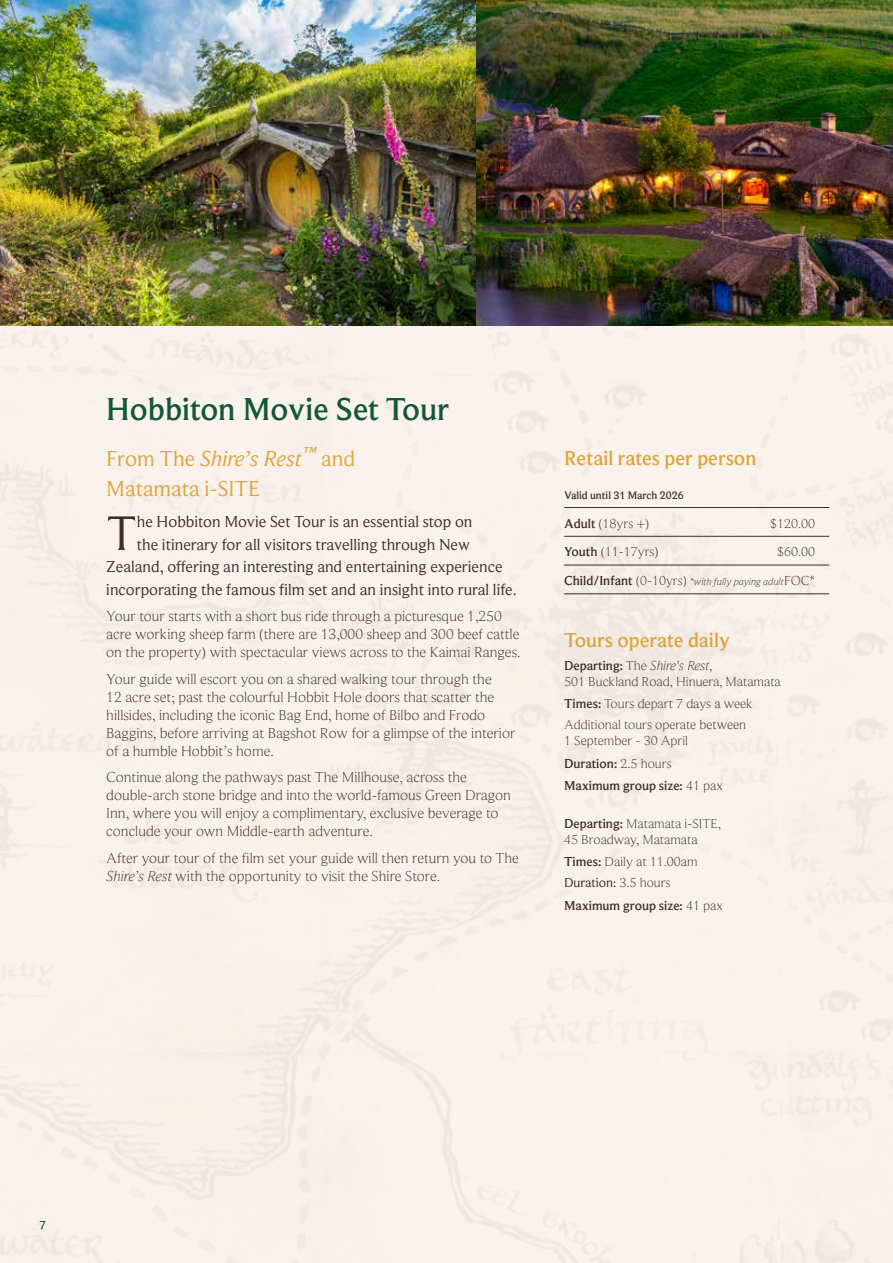
<style>
.page{position:relative;width:893px;height:1263px;background:#fff}
.page>*{position:absolute;margin:0;border:0;box-sizing:border-box;transform-origin:0 0}
.t1{font:50.25px "Beaufort Pro";color:#3c2e25}
.t2{font:500 33px "Beaufort Pro";color:#13563b}
.t3{font:22.5px/30px "Beaufort Pro";color:#dda539}
.t4{font:500 21px "Beaufort Pro";color:#dda539}
.t5{font:16.5px "Beaufort Pro";color:#3c2e25}
.t6{font:300 15px/18px "Beaufort Pro";color:#3c2e25}
.t7{font:300 13.5px/16.2px "Beaufort Pro";color:#3c2e25}
.t8{font:500 13.5px "Beaufort Pro";color:#3c2e25}
.t9{font:500 12px "Beaufort Pro";color:#13563b}
.t10{font:500 11.25px "Beaufort Pro";color:#3c2e25}
.t11{font:italic 300 10.5px "Beaufort Pro";color:#3c2e25}
.s1{font-style:italic}
.s2{font-weight:500}
.s3{font-weight:500;font-style:normal;font-size:13.5px}
.s4{font-style:normal;font-size:13.5px}
.s5{font-weight:400}
.s6{font-weight:300}
</style>
<div class="page">
<div style="left:0;top:325px;width:893px;height:938px;background:#f9f2ec"></div>
<img style="left:0;top:0;width:893px;height:325px">
<hr style="left:564px;top:507px;width:265px;height:1px;background:#3c2e25">
<hr style="left:564px;top:536px;width:265px;height:1px;background:#3c2e25">
<hr style="left:564px;top:565px;width:265px;height:1px;background:#3c2e25">
<hr style="left:564px;top:593px;width:265px;height:1px;background:#3c2e25">
<h2 class="t2" style="left:106px;top:391px;width:345px">Hobbiton Movie Set Tour</h2>
<h3 class="t3" style="left:106px;top:444px;width:250px">From The <span class="s1">Shire’s Rest</span><sup>™</sup> and<br>Matamata i-SITE</h3>
<h1 class="t1" style="left:106px;top:505px;width:32px">T</h1>
<p class="t5" style="left:137px;top:513px;width:337px">he Hobbiton Movie Set Tour is an essential stop on</p>
<p class="t5" style="left:137px;top:535px;width:335px">the itinerary for all visitors travelling through New</p>
<p class="t5" style="left:106px;top:558px;width:398px">Zealand, offering an interesting and entertaining experience</p>
<p class="t5" style="left:106px;top:580px;width:412px">incorporating the famous film set and an insight into rural life.</p>
<p class="t6" style="left:106px;top:608px;width:416px">Your tour starts with a short bus ride through a picturesque 1,250 acre working sheep farm (there are 13,000 sheep and 300 beef cattle on the property) with spectacular views across to the Kaimai Ranges.</p>
<p class="t6" style="left:106px;top:670px;width:411px">Your guide will escort you on a shared walking tour through the<br>12 acre set; past the colourful Hobbit Hole doors that scatter the hillsides, including the iconic Bag End, home of Bilbo and Frodo Baggins, before arriving at Bagshot Row for a glimpse of the interior of a humble Hobbit’s home.</p>
<p class="t6" style="left:106px;top:769px;width:406px">Continue along the pathways past The Millhouse, across the double-arch stone bridge and into the world-famous Green Dragon Inn, where you will enjoy a complimentary, exclusive beverage to conclude your own Middle-earth adventure.</p>
<p class="t6" style="left:106px;top:849px;width:414px">After your tour of the film set your guide will then return you to The<br><span class="s1">Shire’s Rest</span> with the opportunity to visit the Shire Store.</p>
<h3 class="t4" style="left:564px;top:446px;width:194px">Retail rates per person</h3>
<p class="t10" style="left:564px;top:489px;width:121px">Valid until 31 March 2026</p>
<p class="t7" style="left:564px;top:515px;width:87px"><span class="s2">Adult</span> (18yrs +)</p>
<p class="t7" style="left:770px;top:515px;width:47px">$120.00</p>
<p class="t7" style="left:564px;top:544px;width:96px"><span class="s2">Youth</span> (11-17yrs)</p>
<p class="t7" style="left:777px;top:544px;width:40px">$60.00</p>
<p class="t11" style="left:564px;top:576px;width:252px"><span class="s3">Child/Infant</span> <span class="s4">(0-10yrs)</span> *with fully paying adult<span class="s4">FOC*</span></p>
<h3 class="t4" style="left:564px;top:629px;width:167px">Tours operate daily</h3>
<p class="t7" style="left:564px;top:657px;width:218px"><span class="s2">Departing:</span> The <span class="s1">Shire’s Rest</span>,<br>501 Buckland Road, Hinuera, Matamata</p>
<p class="t7" style="left:564px;top:694px;width:190px;line-height:20.4px"><span class="s2">Times:</span> Tours depart 7 days a week<br>Additional tours operate between</p>
<p class="t7" style="left:564px;top:730px;width:160px;line-height:22.5px">1 September - 30 April<br><span class="s2">Duration:</span> 2.5 hours<br><span class="s2">Maximum group size:</span> 41 pax</p>
<p class="t7" style="left:564px;top:815px;width:158px"><span class="s2">Departing:</span> Matamata i-SITE,<br>45 Broadway, Matamata</p>
<p class="t7" style="left:564px;top:852px;width:135px;line-height:20.4px"><span class="s2">Times:</span> Daily at 11.00am<br><span class="s5">Duration:</span> 3.5 hours</p>
<p class="t8" style="left:564px;top:898px;width:160px">Maximum group size: <span class="s6">41 pax</span></p>
<p class="t9" style="left:39px;top:1219px;width:8px">7</p>
</div>
